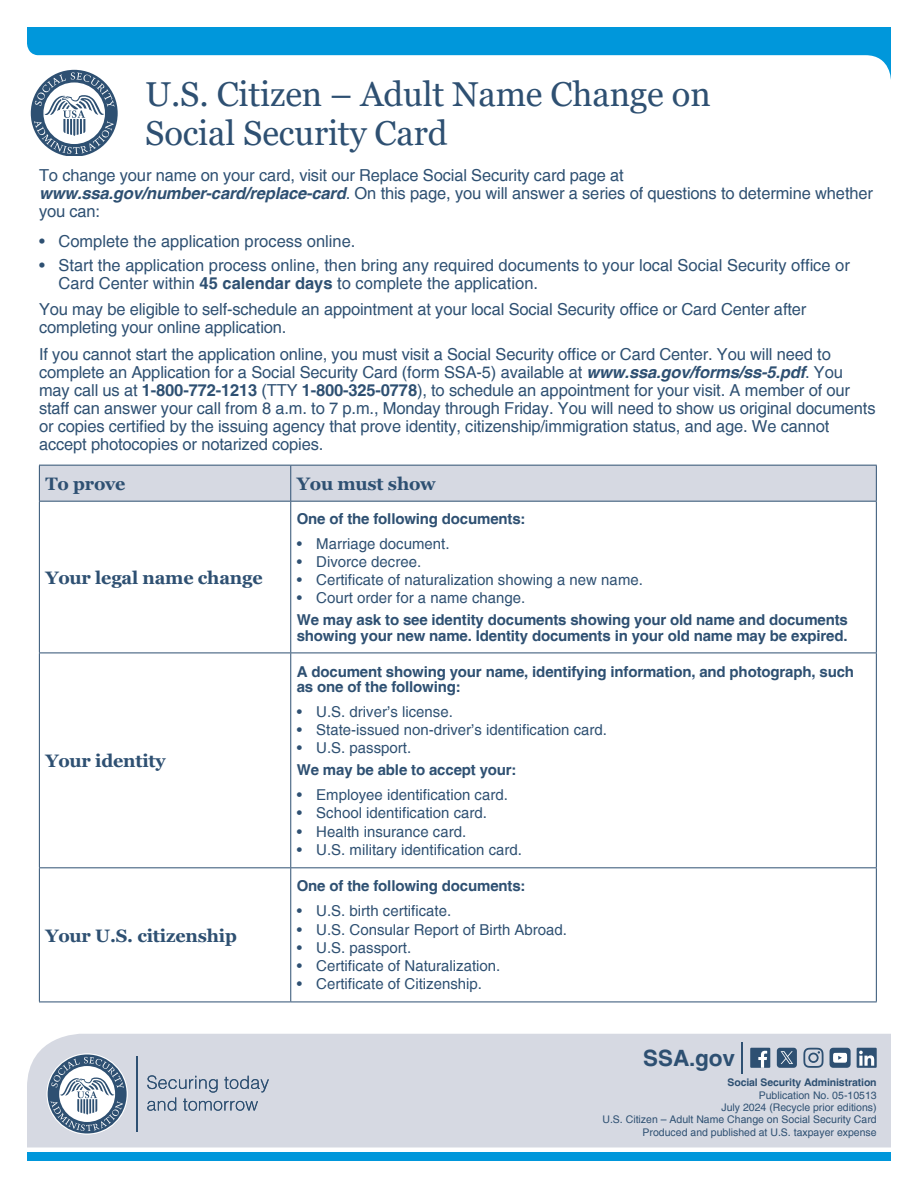
<style>
.page{position:relative;width:918px;height:1188px;background:#fff}
.page>*{position:absolute;margin:0;border:0;box-sizing:border-box;transform-origin:0 0}
.t1{font:34.5px/39px "Georgia";letter-spacing:-.005em;color:#2e5072}
.t2{font:700 22.5px "Helvetica";letter-spacing:-.005em;color:#2e5072}
.t3{font:700 18px "Georgia";letter-spacing:-.01em;color:#2e5072}
.t4{font:16.5px/18px "Helvetica";letter-spacing:-.01em;color:#2e5072}
.t5{font:15px "Helvetica";color:#2e5072}
.t6{font:700 15px/16.5px "Helvetica";letter-spacing:-.01em;color:#2e5072}
.t7{font:10.5px "Helvetica";color:#2e5072}
.t8{font:700 10.5px "Helvetica";letter-spacing:-.01em;color:#2e5072}
.s1{font-weight:700;font-style:italic}
.s2{font-weight:700}
</style>
<div class="page">
<div style="left:27px;top:1034px;width:864px;height:113px;background:#d6d9e2"></div>
<svg style="left:27px;top:27px;width:864px;height:53px;fill:#0097db"></svg>
<hr style="left:741px;top:1042px;width:2px;height:32px;background:#2e5072">
<div style="left:27px;top:1153px;width:864px;height:8px;background:#0097db"></div>
<div style="left:857px;top:1048px;width:20px;height:20px;background:#2e5072"></div>
<svg style="left:859px;top:1051px;width:15px;height:15px"></svg>
<svg style="left:830px;top:1048px;width:21px;height:20px"></svg>
<svg style="left:803px;top:1048px;width:21px;height:20px"></svg>
<div style="left:777px;top:1048px;width:20px;height:20px;background:#2e5072;border-radius:3px"></div>
<svg style="left:781px;top:1051px;width:12px;height:13px"></svg>
<div style="left:750px;top:1048px;width:20px;height:20px;background:#2e5072"></div>
<svg style="left:758px;top:1051px;width:9px;height:17px"></svg>
<svg style="left:31px;top:70px;width:87px;height:85px"></svg>
<div style="left:40px;top:466px;width:836px;height:35px;background:#d6d9e2"></div>
<hr style="left:39px;top:465px;width:252px;height:1px;background:#2e5072">
<hr style="left:39px;top:466px;width:1px;height:35px;background:#2e5072">
<hr style="left:291px;top:465px;width:586px;height:1px;background:#2e5072">
<hr style="left:290px;top:466px;width:1px;height:35px;background:#2e5072">
<hr style="left:876px;top:466px;width:1px;height:35px;background:#2e5072">
<hr style="left:39px;top:501px;width:252px;height:1px;background:#2e5072">
<hr style="left:39px;top:502px;width:1px;height:151px;background:#2e5072">
<hr style="left:291px;top:501px;width:586px;height:1px;background:#2e5072">
<hr style="left:290px;top:502px;width:1px;height:151px;background:#2e5072">
<hr style="left:876px;top:502px;width:1px;height:151px;background:#2e5072">
<hr style="left:39px;top:653px;width:252px;height:1px;background:#2e5072">
<hr style="left:39px;top:653px;width:1px;height:214px;background:#2e5072">
<hr style="left:291px;top:653px;width:586px;height:1px;background:#2e5072">
<hr style="left:290px;top:653px;width:1px;height:214px;background:#2e5072">
<hr style="left:876px;top:653px;width:1px;height:214px;background:#2e5072">
<hr style="left:39px;top:867px;width:252px;height:1px;background:#2e5072">
<hr style="left:39px;top:868px;width:1px;height:134px;background:#2e5072">
<hr style="left:291px;top:867px;width:586px;height:1px;background:#2e5072">
<hr style="left:290px;top:868px;width:1px;height:134px;background:#2e5072">
<hr style="left:876px;top:868px;width:1px;height:134px;background:#2e5072">
<hr style="left:39px;top:1002px;width:252px;height:1px;background:#2e5072">
<hr style="left:291px;top:1002px;width:586px;height:1px;background:#2e5072">
<svg style="left:147px;top:1075px;width:122px;height:36px;background:#b4bdcb"></svg>
<hr style="left:137px;top:1056px;width:1px;height:76px;background:#2e5072">
<svg style="left:48px;top:1055px;width:79px;height:79px"></svg>
<svg style="left:51px;top:1057px;width:73px;height:74px"></svg>
<h1 class="t1" style="left:145px;top:75px;width:567px">U.S. Citizen – Adult Name Change on<br>Social Security Card</h1>
<p class="t4" style="left:39px;top:167px;width:835px">To change your name on your card, visit our Replace Social Security card page at <span class="s1">www.ssa.gov/number-card/replace-card</span>. On this page, you will answer a series of questions to determine whether you can:</p>
<p class="t4" style="left:39px;top:233px;width:318px">• Complete the application process online.</p>
<p class="t4" style="left:58px;top:257px;width:793px;text-indent:-19px">• Start the application process online, then bring any required documents to your local Social Security office or<br>Card Center within <span class="s2">45 calendar days</span> to complete the application.</p>
<p class="t4" style="left:39px;top:301px;width:769px">You may be eligible to self-schedule an appointment at your local Social Security office or Card Center after completing your online application.</p>
<p class="t4" style="left:39px;top:346px;width:838px">If you cannot start the application online, you must visit a Social Security office or Card Center. You will need to complete an Application for a Social Security Card (form SSA-5) available at <span class="s1">www.ssa.gov/forms/ss-5.pdf</span>. You may call us at <span class="s2">1-800-772-1213</span> (TTY <span class="s2">1-800-325-0778</span>), to schedule an appointment for your visit. A member of our staff can answer your call from 8 a.m. to 7 p.m., Monday through Friday. You will need to show us original documents or copies certified by the issuing agency that prove identity, citizenship/immigration status, and age. We cannot accept photocopies or notarized copies.</p>
<p class="t3" style="left:45px;top:472px;width:82px">To prove</p>
<p class="t3" style="left:297px;top:472px;width:141px">You must show</p>
<p class="t3" style="left:45px;top:566px;width:219px">Your legal name change</p>
<p class="t3" style="left:45px;top:749px;width:122px">Your identity</p>
<p class="t3" style="left:45px;top:924px;width:193px">Your U.S. citizenship</p>
<p class="t6" style="left:297px;top:511px;width:230px">One of the following documents:</p>
<p class="t5" style="left:297px;top:534px;width:154px">• Marriage document.</p>
<p class="t5" style="left:297px;top:553px;width:126px">• Divorce decree.</p>
<p class="t5" style="left:297px;top:571px;width:348px">• Certificate of naturalization showing a new name.</p>
<p class="t5" style="left:297px;top:589px;width:230px">• Court order for a name change.</p>
<p class="t6" style="left:297px;top:612px;width:553px">We may ask to see identity documents showing your old name and documents showing your new name. Identity documents in your old name may be expired.</p>
<p class="t6" style="left:297px;top:665px;width:559px;line-height:15px">A document showing your name, identifying information, and photograph, such as one of the following:</p>
<p class="t5" style="left:297px;top:703px;width:158px">• U.S. driver’s license.</p>
<p class="t5" style="left:297px;top:721px;width:312px">• State-issued non-driver’s identification card.</p>
<p class="t5" style="left:297px;top:739px;width:116px">• U.S. passport.</p>
<p class="t6" style="left:297px;top:762px;width:221px">We may be able to accept your:</p>
<p class="t5" style="left:297px;top:786px;width:213px">• Employee identification card.</p>
<p class="t5" style="left:297px;top:804px;width:192px">• School identification card.</p>
<p class="t5" style="left:297px;top:823px;width:171px">• Health insurance card.</p>
<p class="t5" style="left:297px;top:841px;width:227px">• U.S. military identification card.</p>
<p class="t6" style="left:297px;top:879px;width:230px">One of the following documents:</p>
<p class="t5" style="left:297px;top:902px;width:156px">• U.S. birth certificate.</p>
<p class="t5" style="left:297px;top:921px;width:272px">• U.S. Consular Report of Birth Abroad.</p>
<p class="t5" style="left:297px;top:939px;width:116px">• U.S. passport.</p>
<p class="t5" style="left:297px;top:957px;width:205px">• Certificate of Naturalization.</p>
<p class="t5" style="left:297px;top:975px;width:187px">• Certificate of Citizenship.</p>
<p class="t2" style="left:643px;top:1044px;width:93px">SSA.gov</p>
<p class="t8" style="left:727px;top:1076px;width:151px">Social Security Administration</p>
<p class="t7" style="left:759px;top:1089px;width:119px">Publication No. 05-10513</p>
<p class="t7" style="left:721px;top:1101px;width:157px">July 2024 (Recycle prior editions)</p>
<p class="t7" style="left:602px;top:1114px;width:276px">U.S. Citizen – Adult Name Change on Social Security Card</p>
<p class="t7" style="left:643px;top:1126px;width:236px">Produced and published at U.S. taxpayer expense</p>
</div>
